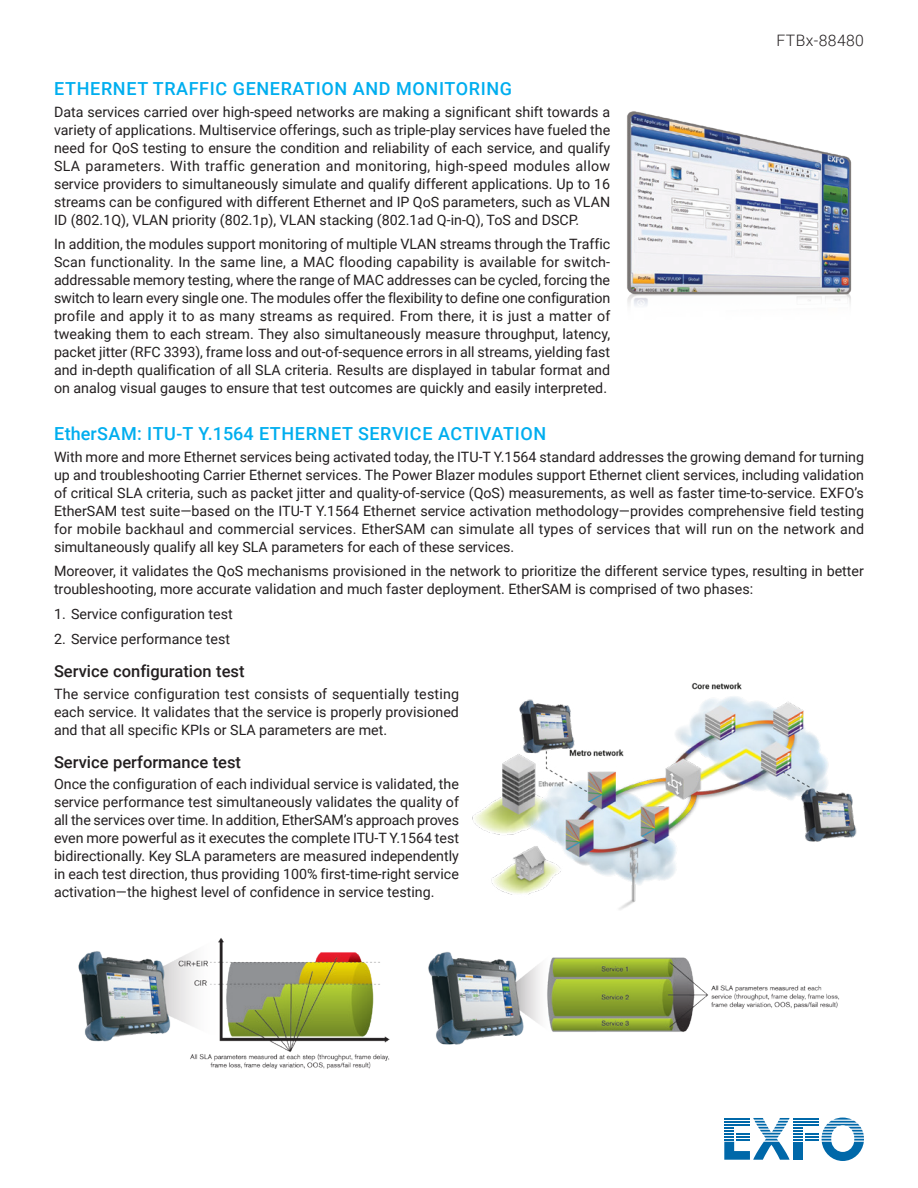
<style>
.page{position:relative;width:918px;height:1188px;background:#fff}
.page>*{position:absolute;margin:0;border:0;box-sizing:border-box;transform-origin:0 0}
.t1{font:500 18px "Roboto";letter-spacing:.035em;color:#00aeef}
.t2{font:500 16.5px "Roboto";color:#231f20}
.t3{font:300 15.75px "Roboto";letter-spacing:.025em;color:#231f20}
.t4{font:14.25px/18px "Roboto";color:#231f20;text-align:justify}
</style>
<div class="page">
<svg style="left:724px;top:1118px;width:140px;height:43px"></svg>
<hr style="left:724px;top:1124px;width:26px;height:2px;background:#0068a9">
<img style="left:472px;top:682px;width:385px;height:228px">
<img style="left:78px;top:938px;width:312px;height:130px">
<img style="left:428px;top:951px;width:411px;height:94px">
<img style="left:627px;top:111px;width:225px;height:195px">
<p class="t1" style="left:54px;top:76px;width:459px">ETHERNET TRAFFIC GENERATION AND MONITORING</p>
<p class="t4" style="left:54px;top:102px;width:558px">Data services carried over high-speed networks are making a significant shift towards a variety of applications. Multiservice offerings, such as triple-play services have fueled the need for QoS testing to ensure the condition and reliability of each service, and qualify SLA parameters. With traffic generation and monitoring, high-speed modules allow service providers to simultaneously simulate and qualify different applications. Up to 16 streams can be configured with different Ethernet and IP QoS parameters, such as VLAN ID (802.1Q), VLAN priority (802.1p), VLAN stacking (802.1ad Q-in-Q), ToS and DSCP.</p>
<p class="t4" style="left:54px;top:235px;width:558px">In addition, the modules support monitoring of multiple VLAN streams through the Traffic Scan functionality. In the same line, a MAC flooding capability is available for switch&shy;addressable memory testing, where the range of MAC addresses can be cycled, forcing the switch to learn every single one. The modules offer the flexibility to define one configuration profile and apply it to as many streams as required. From there, it is just a matter of tweaking them to each stream. They also simultaneously measure throughput, latency, packet jitter (RFC 3393), frame loss and out-of-sequence errors in all streams, yielding fast and in-depth qualification of all SLA criteria. Results are displayed in tabular format and on analog visual gauges to ensure that test outcomes are quickly and easily interpreted.</p>
<p class="t3" style="left:777px;top:30px;width:89px">FTBx-88480</p>
<p class="t1" style="left:54px;top:421px;width:493px">EtherSAM: ITU-T Y.1564 ETHERNET SERVICE ACTIVATION</p>
<p class="t4" style="left:54px;top:447px;width:812px">With more and more Ethernet services being activated today, the ITU-T Y.1564 standard addresses the growing demand for turning up and troubleshooting Carrier Ethernet services. The Power Blazer modules support Ethernet client services, including validation of critical SLA criteria, such as packet jitter and quality-of-service (QoS) measurements, as well as faster time-to-service. EXFO’s EtherSAM test suite—based on the ITU-T Y.1564 Ethernet service activation methodology—provides comprehensive field testing for mobile backhaul and commercial services. EtherSAM can simulate all types of services that will run on the network and simultaneously qualify all key SLA parameters for each of these services.</p>
<p class="t4" style="left:54px;top:562px;width:812px">Moreover, it validates the QoS mechanisms provisioned in the network to prioritize the different service types, resulting in better troubleshooting, more accurate validation and much faster deployment. EtherSAM is comprised of two phases:</p>
<p class="t4" style="left:54px;top:605px;width:180px">1. Service configuration test</p>
<p class="t4" style="left:54px;top:629px;width:178px">2. Service performance test</p>
<p class="t2" style="left:54px;top:660px;width:192px">Service configuration test</p>
<p class="t4" style="left:54px;top:684px;width:407px">The service configuration test consists of sequentially testing each service. It validates that the service is properly provisioned and that all specific KPIs or SLA parameters are met.</p>
<p class="t2" style="left:54px;top:751px;width:189px">Service performance test</p>
<p class="t4" style="left:54px;top:775px;width:407px">Once the configuration of each individual service is validated, the service performance test simultaneously validates the quality of all the services over time. In addition, EtherSAM’s approach proves even more powerful as it executes the complete ITU-T Y.1564 test bidirectionally. Key SLA parameters are measured independently in each test direction, thus providing 100% first-time-right service activation—the highest level of confidence in service testing.</p>
</div>
